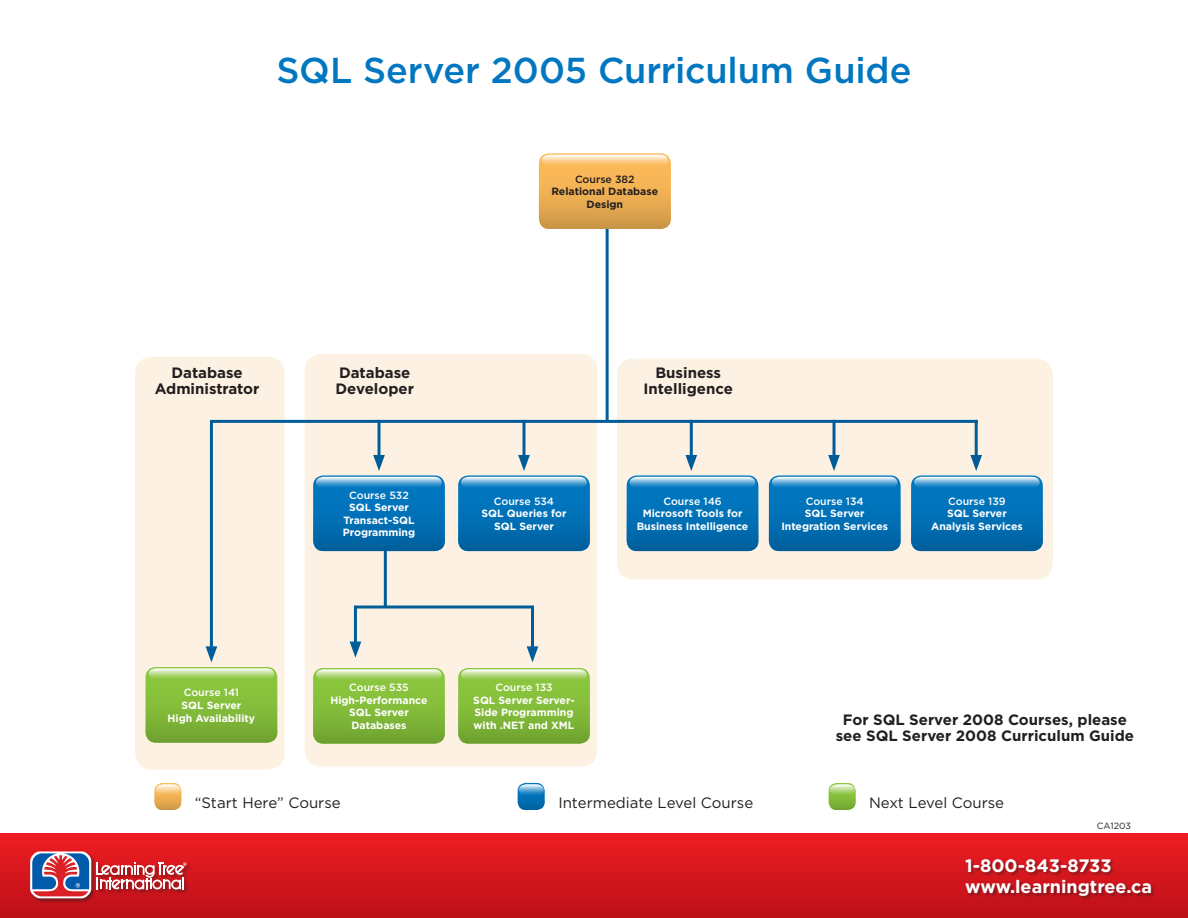
<style>
.page{position:relative;width:1188px;height:918px;background:#fff}
.page>*{position:absolute;margin:0;border:0;box-sizing:border-box;transform-origin:0 0}
.t1{font:500 36px "Gotham";letter-spacing:-.005em;color:#0077c0}
.t2{font:700 18px/21px "Gotham";color:#fff}
.t3{font:700 15px/15.8px "Gotham";color:#231f20;text-align:center}
.t4{font:15px "Gotham";color:#231f20}
.t5{font:700 10.5px/12.6px "Gotham";color:#fff;text-align:center}
.t6{font:500 10.5px "Gotham";color:#fff}
.t7{font:700 10.5px/12.6px "Gotham";color:#231f20;text-align:center}
.t8{font:500 10.5px "Gotham";color:#231f20}
.t9{font:9px "Gotham";color:#231f20}
</style>
<div class="page">
<div style="left:0;top:833px;width:1188px;height:85px;background:linear-gradient(to bottom,#f01d23,#bb1018)"></div>
<svg style="left:154px;top:783px;width:27px;height:27px"></svg>
<svg style="left:156px;top:784px;width:25px;height:12px"></svg>
<svg style="left:518px;top:783px;width:27px;height:27px"></svg>
<svg style="left:519px;top:784px;width:25px;height:12px"></svg>
<svg style="left:829px;top:783px;width:27px;height:27px"></svg>
<svg style="left:830px;top:784px;width:25px;height:12px"></svg>
<div style="left:30px;top:851px;width:161px;height:52px;background:#231f20;opacity:.45"></div>
<svg style="left:30px;top:851px;width:61px;height:47px"></svg>
<svg style="left:96px;top:862px;width:91px;height:27px"></svg>
<svg style="left:32px;top:853px;width:57px;height:43px;background:#7f6d94"></svg>
<div style="left:965px;top:859px;width:190px;height:41px;background:#231f20;opacity:.45"></div>
<div style="left:305px;top:354px;width:292px;height:413px;background:#fcf1e2;border-radius:16px"></div>
<hr style="left:384px;top:544px;width:3px;height:63px;background:#005d99">
<div style="left:617px;top:359px;width:436px;height:221px;background:#fcf1e2;border-radius:16px"></div>
<div style="left:135px;top:357px;width:150px;height:413px;background:#fcf1e2;border-radius:16px"></div>
<div style="left:313px;top:475px;width:132px;height:76px;background:linear-gradient(to bottom,#047ec8,#0062a2);border-radius:10px"></div>
<svg style="left:316px;top:477px;width:126px;height:11px"></svg>
<div style="left:627px;top:475px;width:131px;height:76px;background:linear-gradient(to bottom,#067fc9,#0062a2);border-radius:10px"></div>
<svg style="left:630px;top:477px;width:125px;height:11px"></svg>
<div style="left:458px;top:475px;width:132px;height:76px;background:linear-gradient(to bottom,#047ec8,#0062a2);border-radius:10px"></div>
<svg style="left:461px;top:477px;width:126px;height:11px"></svg>
<div style="left:911px;top:475px;width:132px;height:76px;background:linear-gradient(to bottom,#047ec8,#0062a2);border-radius:10px"></div>
<svg style="left:914px;top:477px;width:126px;height:11px"></svg>
<div style="left:769px;top:475px;width:132px;height:76px;background:linear-gradient(to bottom,#067fc9,#0062a2);border-radius:10px"></div>
<svg style="left:772px;top:477px;width:126px;height:11px"></svg>
<hr style="left:210px;top:420px;width:3px;height:232px;background:#005d99">
<svg style="left:206px;top:646px;width:11px;height:16px"></svg>
<hr style="left:378px;top:420px;width:3px;height:41px;background:#005d99">
<svg style="left:373px;top:455px;width:12px;height:16px"></svg>
<hr style="left:523px;top:420px;width:3px;height:41px;background:#005d99">
<svg style="left:518px;top:455px;width:12px;height:16px"></svg>
<hr style="left:690px;top:420px;width:3px;height:41px;background:#005d99">
<svg style="left:685px;top:455px;width:12px;height:16px"></svg>
<hr style="left:833px;top:420px;width:3px;height:41px;background:#005d99">
<svg style="left:828px;top:455px;width:12px;height:16px"></svg>
<hr style="left:975px;top:420px;width:3px;height:41px;background:#005d99">
<svg style="left:970px;top:455px;width:12px;height:16px"></svg>
<div style="left:146px;top:667px;width:131px;height:76px;background:linear-gradient(to bottom,#93cf43,#72a631);border-radius:10px"></div>
<svg style="left:148px;top:668px;width:126px;height:12px;background:#b8db8a"></svg>
<div style="left:313px;top:668px;width:132px;height:76px;background:linear-gradient(to bottom,#91ce41,#73a732);border-radius:10px"></div>
<svg style="left:316px;top:669px;width:126px;height:12px;background:#b8db8a"></svg>
<div style="left:458px;top:668px;width:132px;height:76px;background:linear-gradient(to bottom,#91ce41,#73a732);border-radius:10px"></div>
<svg style="left:461px;top:669px;width:126px;height:12px;background:#b8db8a"></svg>
<hr style="left:210px;top:420px;width:768px;height:3px;background:#005d99">
<svg style="left:350px;top:604px;width:188px;height:58px"></svg>
<hr style="left:606px;top:215px;width:3px;height:206px;background:#005d99">
<div style="left:539px;top:153px;width:132px;height:76px;background:linear-gradient(to bottom,#ffc25d,#d29b49);border-radius:10px"></div>
<svg style="left:542px;top:155px;width:126px;height:11px"></svg>
<h1 class="t1" style="left:277px;top:47px;width:636px">SQL Server 2005 Curriculum Guide</h1>
<p class="t8" style="left:575px;top:172px;width:61px">Course 382</p>
<p class="t7" style="left:551px;top:185px;width:108px">Relational Database<br>Design</p>
<h3 class="t3" style="left:155px;top:365px;width:106px">Database<br>Administrator</h3>
<h3 class="t3" style="left:336px;top:365px;width:80px;text-align:left">Database<br>Developer</h3>
<h3 class="t3" style="left:644px;top:365px;width:91px">Business<br>Intelligence</h3>
<p class="t6" style="left:349px;top:488px;width:61px">Course 532</p>
<p class="t5" style="left:343px;top:501px;width:74px">SQL Server<br>Transact-SQL<br>Programming</p>
<p class="t6" style="left:494px;top:494px;width:62px">Course 534</p>
<p class="t5" style="left:482px;top:507px;width:86px">SQL Queries for<br>SQL Server</p>
<p class="t6" style="left:663px;top:494px;width:60px">Course 146</p>
<p class="t5" style="left:637px;top:507px;width:113px">Microsoft Tools for<br>Business Intelligence</p>
<p class="t6" style="left:806px;top:494px;width:59px">Course 134</p>
<p class="t5" style="left:781px;top:507px;width:108px">SQL Server<br>Integration Services</p>
<p class="t6" style="left:948px;top:494px;width:59px">Course 139</p>
<p class="t5" style="left:931px;top:507px;width:93px">SQL Server<br>Analysis Services</p>
<p class="t6" style="left:184px;top:686px;width:57px">Course 141</p>
<p class="t5" style="left:168px;top:699px;width:89px">SQL Server<br>High Availability</p>
<p class="t6" style="left:349px;top:681px;width:61px">Course 535</p>
<p class="t5" style="left:330px;top:694px;width:99px">High-Performance<br>SQL Server<br>Databases</p>
<p class="t6" style="left:495px;top:681px;width:59px">Course 133</p>
<p class="t5" style="left:473px;top:694px;width:103px;text-align:justify">SQL Server Server-Side Programming with .NET and XML</p>
<h3 class="t4" style="left:195px;top:794px;width:147px">“Start Here” Course</h3>
<h3 class="t4" style="left:558px;top:794px;width:196px">Intermediate Level Course</h3>
<h3 class="t3" style="left:836px;top:712px;width:300px">For SQL Server 2008 Courses, please see SQL Server 2008 Curriculum Guide</h3>
<h3 class="t4" style="left:869px;top:794px;width:137px">Next Level Course</h3>
<p class="t9" style="left:1097px;top:820px;width:36px">CA1203</p>
<h2 class="t2" style="left:965px;top:855px;width:189px">1-800-843-8733 www.learningtree.ca</h2>
</div>
